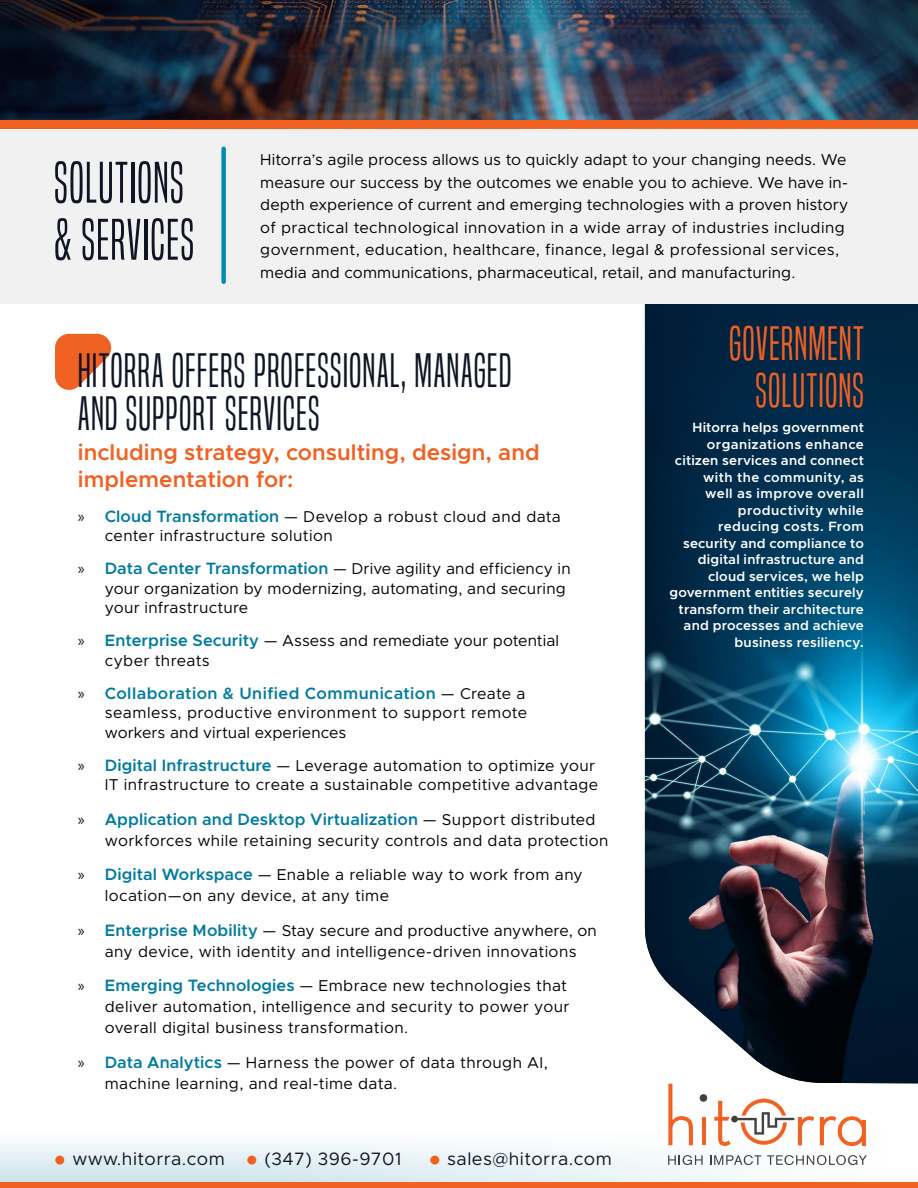
<style>
.page{position:relative;width:918px;height:1188px;background:#fff}
.page>*{position:absolute;margin:0;border:0;box-sizing:border-box;transform-origin:0 0}
.t1{font:54px/57px "Built Titling Lt";letter-spacing:.02em;color:#0f1525}
.t2{font:45px/43.5px "Built Titling Lt";letter-spacing:.025em;color:#0f1525}
.t3{font:45px/46.5px "Built Titling Lt";letter-spacing:.025em;color:#f16122;text-align:center}
.t4{font:600 22.5px/27px "Metropolis";color:#f16122}
.t5{font:18px "Metropolis";letter-spacing:.025em;color:#0f1525}
.t6{font:600 16.5px "Metropolis";letter-spacing:.015em;color:#007ba0}
.t7{font:15.75px/19.5px "Metropolis";letter-spacing:.015em;color:#000}
.t8{font:600 13.5px/16.5px "Metropolis";letter-spacing:.015em;color:#fff;text-align:right}
.s1{font-family:"Myriad Pro";font-size:16.5px;color:#0f1525}
.s2{font-weight:600;font-size:16.5px;color:#007ba0}
.s3{font-family:"Myriad Pro";font-weight:400;color:#0f1525}
.s4{font-weight:400;font-size:15.75px;color:#000}
.s5{font-size:15px}
</style>
<div class="page">
<div style="left:0;top:1182px;width:918px;height:6px;background:#f16122"></div>
<svg style="left:668px;top:1084px;width:25px;height:61px"></svg>
<svg style="left:714px;top:1099px;width:100px;height:47px"></svg>
<svg style="left:820px;top:1116px;width:46px;height:30px"></svg>
<svg style="left:668px;top:1155px;width:35px;height:10px"></svg>
<svg style="left:710px;top:1155px;width:51px;height:10px"></svg>
<svg style="left:767px;top:1155px;width:100px;height:10px"></svg>
<svg style="left:700px;top:1094px;width:7px;height:8px"></svg>
<hr style="left:702px;top:1117px;width:3px;height:28px;background:#f16122">
<div style="left:55px;top:1156px;width:9px;height:9px;background:#f16122;border-radius:50%"></div>
<div style="left:247px;top:1156px;width:9px;height:9px;background:#f16122;border-radius:50%"></div>
<div style="left:430px;top:1156px;width:9px;height:9px;background:#f16122;border-radius:50%"></div>
<img style="left:645px;top:304px;width:273px;height:779px">
<div style="left:0;top:122px;width:918px;height:182px;background:#f1f1f2"></div>
<img style="left:0;top:0;width:918px;height:120px">
<div style="left:0;top:120px;width:918px;height:9px;background:#f16122"></div>
<svg style="left:55px;top:334px;width:56px;height:56px"></svg>
<div style="left:221px;top:149px;width:5px;height:133px;background:#008cae"></div>
<h1 class="t1" style="left:54px;top:155px;width:142px">SOLUTIONS &amp; SERVICES</h1>
<p class="t7" style="left:260px;top:148px;width:590px;line-height:22.5px">Hitorra’s agile process allows us to quickly adapt to your changing needs. We measure our success by the outcomes we enable you to achieve. We have in&shy;depth experience of current and emerging technologies with a proven history of practical technological innovation in a wide array of industries including government, education, healthcare, finance, legal &amp; professional services, media and communications, pharmaceutical, retail, and manufacturing.</p>
<h2 class="t2" style="left:78px;top:349px;width:435px">HITORRA OFFERS PROFESSIONAL, MANAGED<br>AND SUPPORT SERVICES</h2>
<h3 class="t4" style="left:78px;top:439px;width:463px">including strategy, consulting, design, and implementation for:</h3>
<p class="t7" style="left:105px;top:506px;width:458px;text-indent:-27px"><span class="s1">»</span> <span class="s2">Cloud Transformation</span> — Develop a robust cloud and data center infrastructure solution</p>
<p class="t7" style="left:105px;top:559px;width:467px;text-indent:-27px"><span class="s1">»</span> <span class="s2">Data Center Transformation</span> — Drive agility and efficiency in your organization by modernizing, automating, and securing your infrastructure</p>
<p class="t7" style="left:105px;top:631px;width:456px;text-indent:-27px"><span class="s1">»</span> <span class="s2">Enterprise Security</span> — Assess and remediate your potential cyber threats</p>
<p class="t6" style="left:78px;top:682px;width:449px"><span class="s3">»</span> Collaboration &amp; Unified Communication <span class="s4">— Create a</span></p>
<p class="t7" style="left:105px;top:703px;width:424px">seamless, productive environment to support remote workers and virtual experiences</p>
<p class="t7" style="left:78px;top:755px;width:522px;text-align:right"><span class="s1">»</span> <span class="s2">Digital Infrastructure</span> — Leverage automation to optimize your<br>IT infrastructure to create a sustainable competitive advantage</p>
<p class="t6" style="left:78px;top:808px;width:519px"><span class="s3">»</span> Application and Desktop Virtualization <span class="s4">— Support distributed</span></p>
<p class="t7" style="left:78px;top:823px;width:532px;line-height:34.5px;text-indent:27px">workforces while retaining security controls and data protection <span class="s1">»</span> <span class="s2">Digital Workspace</span> — Enable a reliable way to work from any</p>
<p class="t7" style="left:78px;top:878px;width:521px;line-height:34.5px;text-indent:27px">location—on any device, at any time<br><span class="s1">»</span> <span class="s2">Enterprise Mobility</span> — Stay secure and productive anywhere, on</p>
<p class="t7" style="left:78px;top:934px;width:500px;line-height:34.5px;text-indent:27px">any device, with identity and intelligence-driven innovations <span class="s1">»</span> <span class="s2">Emerging Technologies</span> — Embrace new technologies that</p>
<p class="t7" style="left:105px;top:996px;width:466px;line-height:21px">deliver automation, intelligence and security to power your overall digital business transformation.</p>
<p class="t7" style="left:105px;top:1052px;width:445px;line-height:21px;text-indent:-27px"><span class="s1">»</span> <span class="s2">Data Analytics</span> — Harness the power of data through AI, machine learning, and real-time data.</p>
<p class="t5" style="left:72px;top:1148px;width:154px">www.hitorra.com</p>
<p class="t5" style="left:265px;top:1148px;width:138px">(347) 396-9701</p>
<p class="t5" style="left:447px;top:1148px;width:166px">sales@hitorra.com</p>
<h2 class="t3" style="left:729px;top:321px;width:136px">GOVERNMENT<br>SOLUTIONS</h2>
<p class="t8" style="left:670px;top:419px;width:196px">Hitorra helps government organizations enhance citizen services and connect with the community, as<br>well as improve overall productivity while<br>reducing costs. From security and compliance to digital infrastructure and cloud services, we help government entities securely transform their architecture and processes and achieve business resiliency<span class="s5">.</span></p>
</div>
